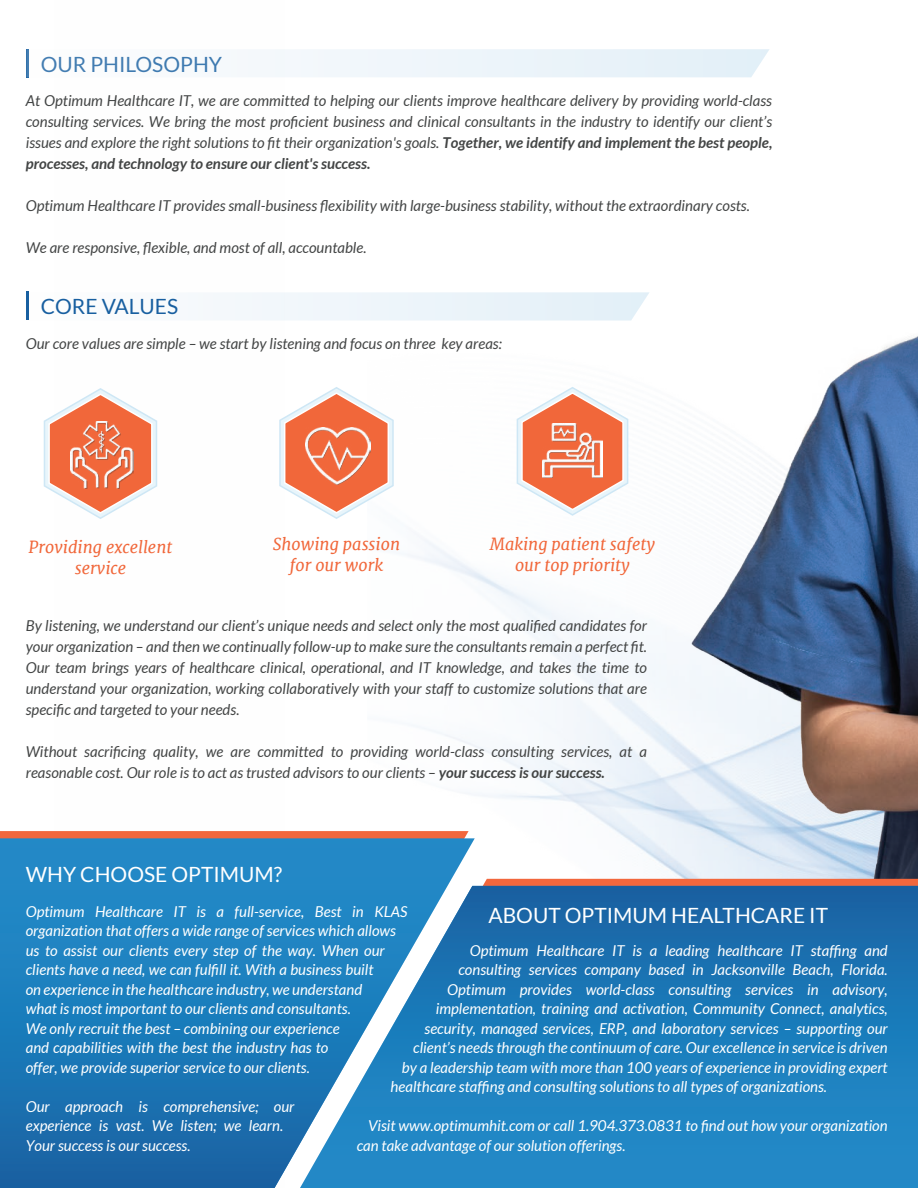
<style>
.page{position:relative;width:918px;height:1188px;background:#fff}
.page>*{position:absolute;margin:0;border:0;box-sizing:border-box;transform-origin:0 0}
.t1{font:21px "Lato";color:#fff}
.t2{font:21px "Lato";color:#185fa0}
.t3{font:italic 16.5px/21px "Merriweather";color:#f1673a;text-align:center}
.t4{font:italic 15px/21px "Lato";color:#434545;text-align:justify}
.t5{font:italic 15px/19.5px "Lato";color:#fff}
.s1{font-weight:700}
</style>
<div class="page">
<img style="left:692px;top:77px;width:226px;height:802px">
<svg style="left:475px;top:886px;width:443px;height:302px;background:#1c7ab8"></svg>
<svg style="left:0;top:831px;width:469px;height:7px;background:#f26940"></svg>
<svg style="left:0;top:838px;width:475px;height:350px;background:#2a84bf"></svg>
<svg style="left:213px;top:292px;width:436px;height:29px"></svg>
<svg style="left:26px;top:49px;width:743px;height:28px"></svg>
<hr style="left:26px;top:292px;width:3px;height:28px;background:#185fa0">
<svg style="left:43px;top:388px;width:115px;height:131px"></svg>
<img style="left:70px;top:421px;width:64px;height:68px">
<svg style="left:279px;top:387px;width:115px;height:132px"></svg>
<img style="left:306px;top:427px;width:64px;height:58px">
<svg style="left:516px;top:387px;width:113px;height:129px"></svg>
<img style="left:543px;top:424px;width:59px;height:53px">
<h1 class="t2" style="left:41px;top:52px;width:183px">OUR PHILOSOPHY</h1>
<p class="t4" style="left:26px;top:91px;width:748px">At Optimum Healthcare IT, we are committed to helping our clients improve healthcare delivery by providing world-class consulting services. We bring the most proficient business and clinical consultants in the industry to identify our client’s issues and explore the right solutions to fit their organization's goals. <span class="s1">Together, we identify and implement the best people, processes, and technology to ensure our client's success.</span></p>
<p class="t4" style="left:26px;top:196px;width:726px">Optimum Healthcare IT provides small-business flexibility with large-business stability, without the extraordinary costs.</p>
<p class="t4" style="left:26px;top:238px;width:342px">We are responsive, flexible, and most of all, accountable.</p>
<h1 class="t2" style="left:41px;top:295px;width:139px">CORE VALUES</h1>
<p class="t4" style="left:26px;top:334px;width:478px">Our core values are simple – we start by listening and focus on three key areas:</p>
<p class="t3" style="left:28px;top:537px;width:145px">Providing excellent service</p>
<p class="t3" style="left:273px;top:534px;width:129px">Showing passion for our work</p>
<p class="t3" style="left:490px;top:534px;width:167px">Making patient safety our top priority</p>
<p class="t4" style="left:26px;top:616px;width:623px">By listening, we understand our client’s unique needs and select only the most qualified candidates for your organization – and then we continually follow-up to make sure the consultants remain a perfect fit.<br>Our team brings years of healthcare clinical, operational, and IT knowledge, and takes the time to understand your organization, working collaboratively with your staff to customize solutions that are specific and targeted to your needs.</p>
<p class="t4" style="left:26px;top:742px;width:623px">Without sacrificing quality, we are committed to providing world-class consulting services, at a reasonable cost. Our role is to act as trusted advisors to our clients – <span class="s1">your success is our success.</span></p>
<h1 class="t1" style="left:26px;top:862px;width:258px">WHY CHOOSE OPTIMUM?</h1>
<p class="t5" style="left:26px;top:902px;width:383px">Optimum Healthcare IT is a full-service, Best in KLAS organization that offers a wide range of services which allows us to assist our clients every step of the way. When our clients have a need, we can fulfill it. With a business built<br>on experience in the healthcare industry, we understand<br>what is most important to our clients and consultants.<br>We only recruit the best – combining our experience<br>and capabilities with the best the industry has to<br>offer, we provide superior service to our clients.</p>
<p class="t5" style="left:26px;top:1097px;width:270px">Our approach is comprehensive; our experience is vast. We listen; we learn.<br>Your success is our success.</p>
<h1 class="t1" style="left:488px;top:904px;width:341px">ABOUT OPTIMUM HEALTHCARE IT</h1>
<p class="t5" style="left:470px;top:941px;width:420px">Optimum Healthcare IT is a leading healthcare IT staffing and</p>
<p class="t5" style="left:458px;top:960px;width:431px">consulting services company based in Jacksonville Beach, Florida.</p>
<p class="t5" style="left:447px;top:980px;width:442px">Optimum provides world-class consulting services in advisory,</p>
<p class="t5" style="left:436px;top:999px;width:453px">implementation, training and activation, Community Connect, analytics,</p>
<p class="t5" style="left:425px;top:1019px;width:465px">security, managed services, ERP, and laboratory services – supporting our</p>
<p class="t5" style="left:413px;top:1038px;width:476px">client’s needs through the continuum of care. Our excellence in service is driven</p>
<p class="t5" style="left:402px;top:1058px;width:487px">by a leadership team with more than 100 years of experience in providing expert</p>
<p class="t5" style="left:391px;top:1077px;width:438px">healthcare staffing and consulting solutions to all types of organizations.</p>
<p class="t5" style="left:357px;top:1116px;width:532px;text-indent:11px">Visit www.optimumhit.com or call 1.904.373.0831 to find out how your organization can take advantage of our solution offerings.</p>
</div>
